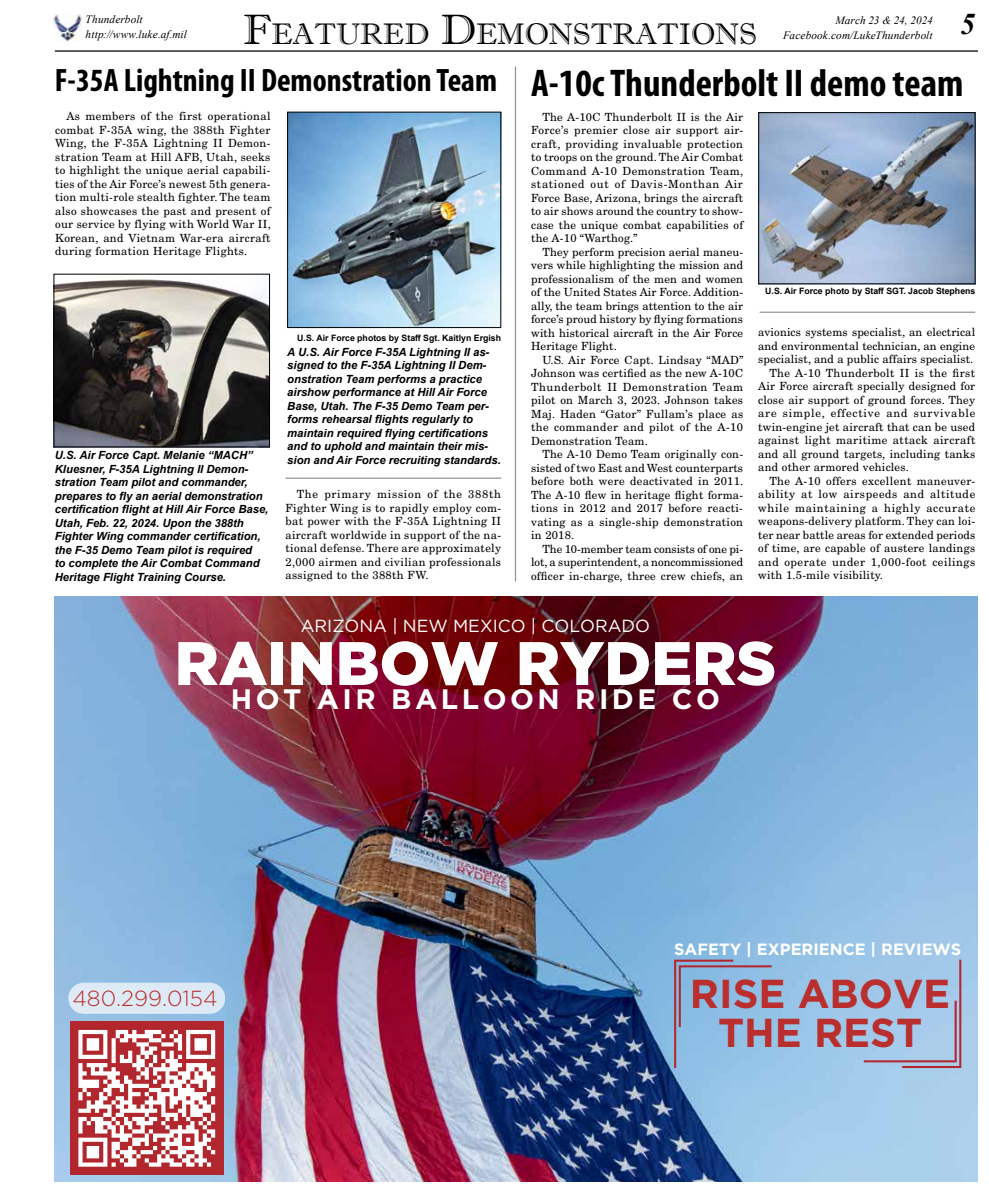
<style>
.page{position:relative;width:989px;height:1193px;background:#fff}
.page>*{position:absolute;margin:0;border:0;box-sizing:border-box;transform-origin:0 0}
.t1{font:900 61.25px "Gotham";color:#fff}
.t2{font:700 40.38px/38.5px "Gotham";color:#ba2f2d;text-align:center}
.t3{font:700 condensed 38.75px "Myriad Pro";color:#000}
.t4{font:700 condensed 32.5px "Myriad Pro";color:#000}
.t5{font:italic 700 30px "Times New Roman";color:#000}
.t6{font:29.75px "Imprint MT Shadow";color:#000}
.t7{font:700 28.12px "Gotham";letter-spacing:.125em;color:#fff}
.t8{font:300 21.75px "Gotham";color:#ba2f2d}
.t9{font:17.5px "Gotham";color:#fff}
.t10{font:700 16.25px "Gotham";color:#fff}
.t11{font:11.25px/13.5px "New Century Schlbk LT Std";letter-spacing:.02em;color:#000;text-align:justify}
.t12{font:italic 700 11.25px/13.5px "Arial";color:#000}
.t13{font:italic 11.25px/15px "Times New Roman";letter-spacing:.01em;color:#000;text-align:right}
.t14{font:11.25px "New Century Schlbk LT Std";letter-spacing:.045em;color:#000}
.t15{font:11.25px "New Century Schlbk LT Std";letter-spacing:.07em;color:#000}
.t16{font:11.25px "New Century Schlbk LT Std";letter-spacing:.055em;color:#000}
.t17{font:11.25px "New Century Schlbk LT Std";letter-spacing:.06em;color:#000}
.t18{font:700 8.75px "Arial";color:#000}
.s1{font-size:42.5px}
</style>
<div class="page">
<img style="left:54px;top:15px;width:28px;height:26px">
<hr style="left:55px;top:50px;width:922px;height:2px;background:#000">
<img style="left:56px;top:276px;width:212px;height:169px">
<div style="left:54px;top:274px;width:216px;height:173px;border:1px solid #000"></div>
<img style="left:289px;top:114px;width:210px;height:212px">
<div style="left:287px;top:112px;width:214px;height:216px;border:1px solid #000"></div>
<hr style="left:514px;top:67px;width:2px;height:514px;background:#939598">
<hr style="left:285px;top:477px;width:216px;height:2px;background:#939598">
<img style="left:760px;top:114px;width:213px;height:168px">
<div style="left:758px;top:112px;width:217px;height:172px;border:1px solid #000"></div>
<hr style="left:759px;top:312px;width:215px;height:1px;background:#939598">
<img style="left:54px;top:596px;width:923px;height:585px">
<div style="left:70px;top:1021px;width:153px;height:153px;background:#b2262e"></div>
<svg style="left:78px;top:1029px;width:138px;height:138px"></svg>
<svg style="left:674px;top:959px;width:97px;height:109px;background:#8fb5d9"></svg>
<div style="left:863px;top:959px;width:98px;height:109px;background:#a2c9ea"></div>
<div style="left:68px;top:982px;width:157px;height:31px;background:#ddebf6;border-radius:16px"></div>
<h3 class="t5" style="left:959px;top:3px;width:16px">5</h3>
<h3 class="t6" style="left:243px;top:16px;width:515px"><span class="s1">F</span>EATURED <span class="s1">D</span>EMONSTRATIONS</h3>
<h3 class="t3" style="left:531px;top:59px;width:433px">A-10c Thunderbolt II demo team</h3>
<p class="t13" style="left:86px;top:12px;width:103px;text-align:left">Thunderbolt http://www.luke.af.mil</p>
<p class="t13" style="left:782px;top:12px;width:151px">March 23 &amp; 24, 2024<br>Facebook.com/LukeThunderbolt</p>
<h3 class="t4" style="left:55px;top:60px;width:443px">F-35A Lightning II Demonstration Team</h3>
<p class="t11" style="left:55px;top:109px;width:217px;text-indent:11px">As members of the first operational combat F-35A wing, the 388th Fighter Wing, the F-35A Lightning II Demon&shy;stration Team at Hill AFB, Utah, seeks to highlight the unique aerial capabili&shy;ties of the Air Force’s newest 5th genera&shy;tion multi-role stealth fighter. The team also showcases the past and present of our service by flying with World War II, Korean, and Vietnam War-era aircraft during formation Heritage Flights.</p>
<p class="t11" style="left:531px;top:110px;width:214px;text-indent:11px">The A-10C Thunderbolt II is the Air Force’s premier close air support air&shy;craft, providing invaluable protection to troops on the ground. The Air Combat Command A-10 Demonstration Team, stationed out of Davis-Monthan Air Force Base, Arizona, brings the aircraft to air shows around the country to show&shy;case the unique combat capabilities of the A-10 “Warthog.”</p>
<p class="t11" style="left:531px;top:245px;width:213px;text-indent:11px">They perform precision aerial maneu&shy;vers while highlighting the mission and professionalism of the men and women of the United States Air Force. Addition&shy;ally, the team brings attention to the air force’s proud history by flying formations with historical aircraft in the Air Force Heritage Flight.</p>
<p class="t11" style="left:531px;top:353px;width:214px;text-indent:11px">U.S. Air Force Capt. Lindsay “MAD” Johnson was certified as the new A-10C Thunderbolt II Demonstration Team pilot on March 3, 2023. Johnson takes Maj. Haden “Gator” Fullam’s place as the commander and pilot of the A-10<br>Demonstration Team.</p>
<p class="t11" style="left:531px;top:447px;width:214px;text-indent:11px">The A-10 Demo Team originally con&shy;sisted of two East and West counterparts before both were deactivated in 2011.<br>The A-10 flew in heritage flight forma&shy;tions in 2012 and 2017 before reacti&shy;vating as a single-ship demonstration in 2018.</p>
<p class="t11" style="left:531px;top:542px;width:213px;text-indent:11px">The 10-member team consists of one pi&shy;lot, a superintendent, a noncommissioned officer in-charge, three crew chiefs, an</p>
<p class="t18" style="left:765px;top:285px;width:211px">U.S. Air Force photo by Staff SGT. Jacob Stephens</p>
<p class="t11" style="left:758px;top:325px;width:218px">avionics systems specialist, an electrical</p>
<p class="t11" style="left:758px;top:339px;width:218px">and environmental technician, an engine</p>
<p class="t11" style="left:758px;top:352px;width:217px">specialist, and a public affairs specialist.</p>
<p class="t11" style="left:769px;top:366px;width:207px">The A-10 Thunderbolt II is the first</p>
<p class="t11" style="left:758px;top:379px;width:218px">Air Force aircraft specially designed for</p>
<p class="t11" style="left:758px;top:393px;width:218px">close air support of ground forces. They</p>
<p class="t15" style="left:758px;top:406px;width:218px">are simple, effective and survivable</p>
<p class="t11" style="left:758px;top:420px;width:218px">twin-engine jet aircraft that can be used</p>
<p class="t11" style="left:758px;top:433px;width:219px">against light maritime attack aircraft</p>
<p class="t11" style="left:758px;top:447px;width:218px">and all ground targets, including tanks</p>
<p class="t11" style="left:758px;top:460px;width:152px">and other armored vehicles.</p>
<p class="t11" style="left:769px;top:474px;width:207px">The A-10 offers excellent maneuver-</p>
<p class="t16" style="left:758px;top:487px;width:218px">ability at low airspeeds and altitude</p>
<p class="t17" style="left:758px;top:501px;width:219px">while maintaining a highly accurate</p>
<p class="t11" style="left:758px;top:514px;width:218px">weapons-delivery platform. They can loi-</p>
<p class="t11" style="left:758px;top:528px;width:218px">ter near battle areas for extended periods</p>
<p class="t11" style="left:758px;top:541px;width:218px">of time, are capable of austere landings</p>
<p class="t14" style="left:758px;top:555px;width:219px">and operate under 1,000-foot ceilings</p>
<p class="t11" style="left:758px;top:568px;width:126px">with 1.5-mile visibility.</p>
<p class="t18" style="left:297px;top:331px;width:205px">U.S. Air Force photos by Staff Sgt. Kaitlyn Ergish</p>
<p class="t12" style="left:287px;top:345px;width:215px">A U.S. Air Force F-35A Lightning II as&shy;signed to the F-35A Lightning II Dem&shy;onstration Team performs a practice airshow performance at Hill Air Force Base, Utah. The F-35 Demo Team per&shy;forms rehearsal flights regularly to maintain required flying certifications and to uphold and maintain their mis&shy;sion and Air Force recruiting standards.</p>
<p class="t12" style="left:55px;top:449px;width:215px">U.S. Air Force Capt. Melanie “MACH” Kluesner, F-35A Lightning II Demon&shy;stration Team pilot and commander, prepares to fly an aerial demonstration certification flight at Hill Air Force Base, Utah, Feb. 22, 2024. Upon the 388th Fighter Wing commander certification, the F-35 Demo Team pilot is required<br>to complete the Air Combat Command Heritage Flight Training Course.</p>
<p class="t11" style="left:285px;top:487px;width:217px;text-indent:11px">The primary mission of the 388th Fighter Wing is to rapidly employ com&shy;bat power with the F-35A Lightning II aircraft worldwide in support of the na&shy;tional defense. There are approximately 2,000 airmen and civilian professionals assigned to the 388th FW.</p>
<h3 class="t9" style="left:301px;top:615px;width:350px">ARIZONA | NEW MEXICO | COLORADO</h3>
<h1 class="t1" style="left:174px;top:621px;width:603px">RAINBOW RYDERS</h1>
<h3 class="t7" style="left:231px;top:681px;width:490px">HOT AIR BALLOON RIDE CO</h3>
<h3 class="t8" style="left:72px;top:984px;width:146px">480.299.0154</h3>
<h3 class="t10" style="left:674px;top:938px;width:288px">SAFETY | EXPERIENCE | REVIEWS</h3>
<h2 class="t2" style="left:689px;top:974px;width:262px">RISE ABOVE<br>THE REST</h2>
</div>
